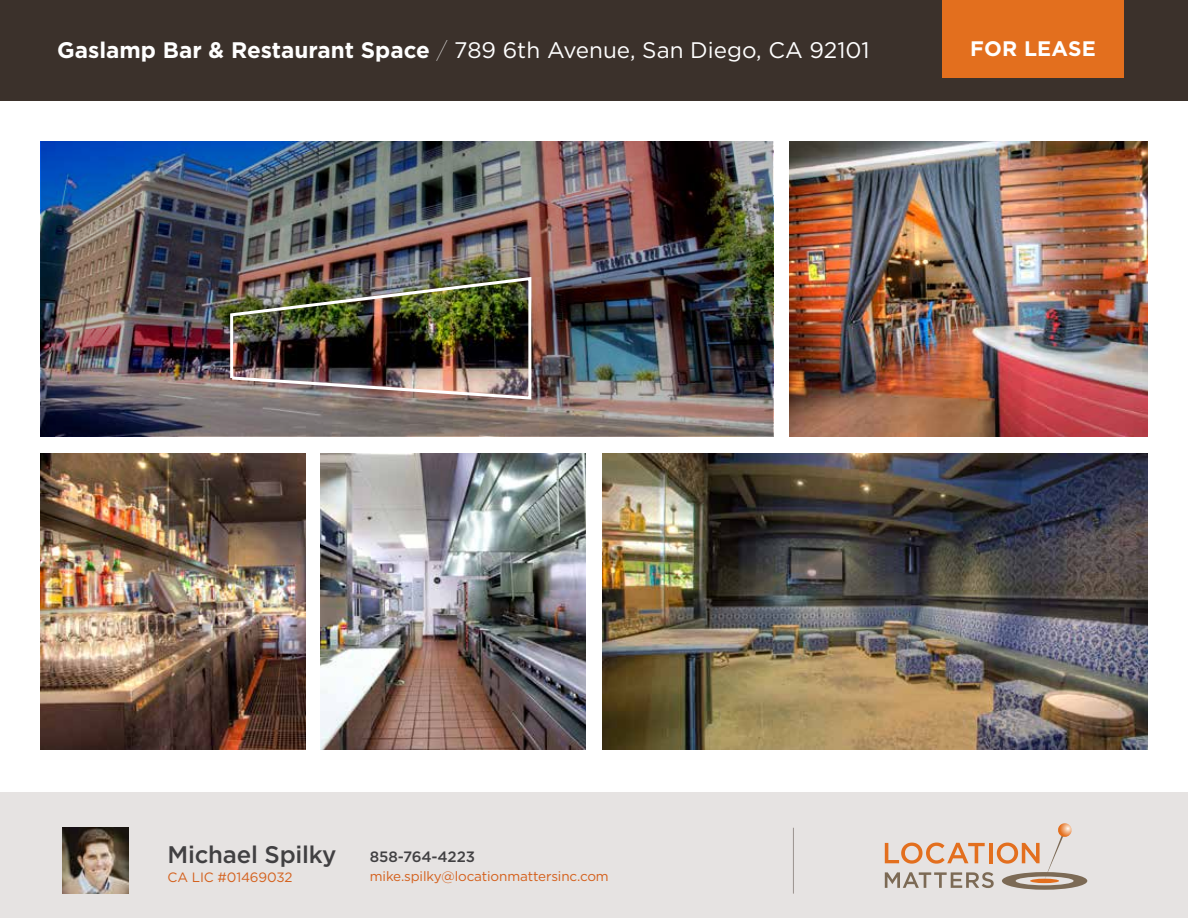
<style>
.page{position:relative;width:1188px;height:918px;background:#fff}
.page>*{position:absolute;margin:0;border:0;box-sizing:border-box;transform-origin:0 0}
.t1{font:500 24px "Gotham";letter-spacing:-.01em;color:#414042}
.t2{font:22.5px "Gotham";color:#fff}
.t3{font:700 21px "Gotham";letter-spacing:.01em;color:#fff}
.t4{font:500 15px "Gotham";letter-spacing:-.01em;color:#414042}
.t5{font:13.5px "Gotham";letter-spacing:-.01em;color:#d4601c}
.s1{font-weight:700}
.s2{font-weight:100}
</style>
<div class="page">
<div style="left:0;top:800px;width:1188px;height:118px;background:#e6e3e2"></div>
<svg style="left:885px;top:823px;width:202px;height:67px"></svg>
<hr style="left:793px;top:828px;width:1px;height:66px;background:#9a928e">
<img style="left:62px;top:827px;width:67px;height:67px">
<div style="left:0;top:0;width:1188px;height:100px;background:#3b312b"></div>
<div style="left:942px;top:0;width:182px;height:78px;background:#e36f1e"></div>
<div style="left:0;top:792px;width:1188px;height:10px;background:#e6e3e2"></div>
<img style="left:789px;top:141px;width:359px;height:295px">
<img style="left:40px;top:454px;width:265px;height:295px">
<img style="left:321px;top:454px;width:265px;height:295px">
<img style="left:602px;top:454px;width:546px;height:295px">
<img style="left:41px;top:141px;width:732px;height:295px">
<img style="left:229px;top:275px;width:304px;height:126px">
<p class="t2" style="left:57px;top:36px;width:814px"><span class="s1">Gaslamp Bar &amp; Restaurant Space</span> <span class="s2">/</span> 789 6th Avenue, San Diego, CA 92101</p>
<p class="t3" style="left:970px;top:35px;width:127px">FOR LEASE</p>
<p class="t1" style="left:168px;top:839px;width:170px">Michael Spilky</p>
<p class="t5" style="left:168px;top:868px;width:127px">CA LIC #01469032</p>
<p class="t4" style="left:370px;top:847px;width:107px">858-764-4223</p>
<p class="t5" style="left:370px;top:868px;width:240px">mike.spilky@locationmattersinc.com</p>
</div>
